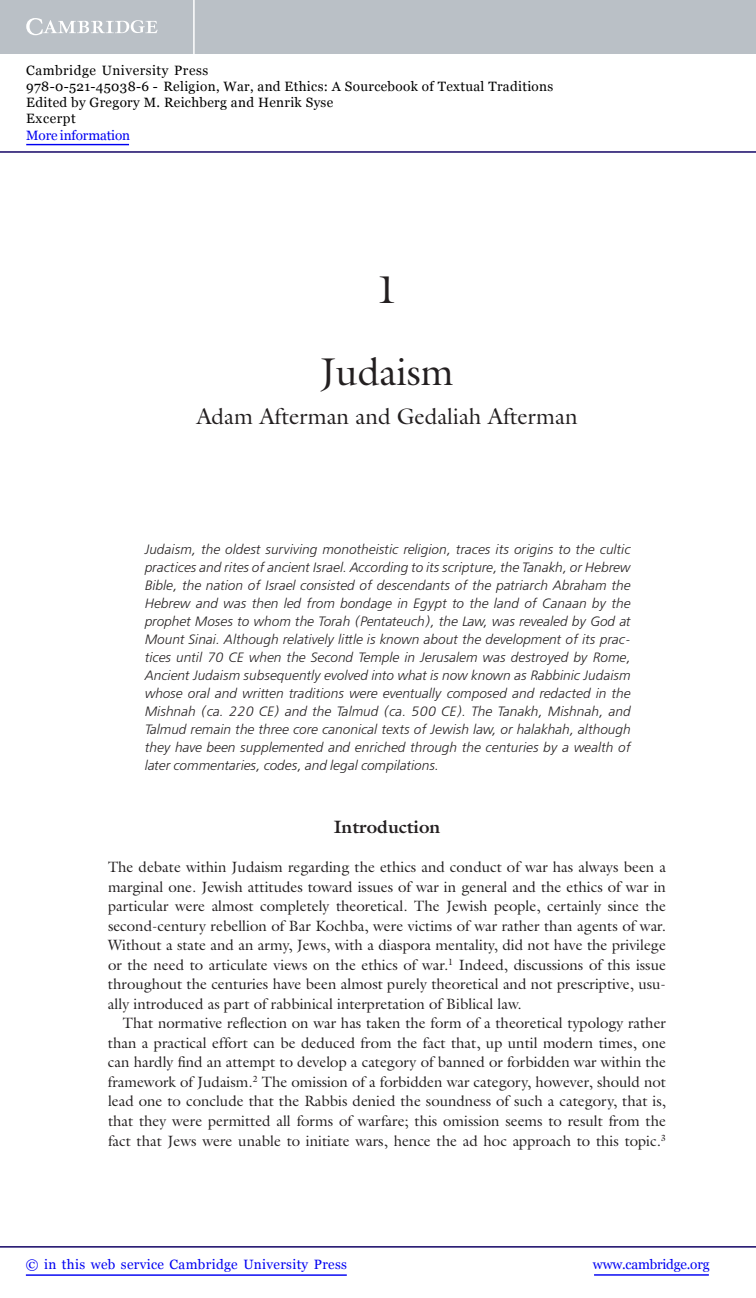
<style>
.page{position:relative;width:756px;height:1298px;background:#fff}
.page>*{position:absolute;margin:0;border:0;box-sizing:border-box;transform-origin:0 0}
.t1{font:39px/81.3px "Galliard Std";color:#231f20;text-align:center}
.t2{font:22.5px "Galliard Std";color:#231f20}
.t3{font:700 18px "Galliard Std";color:#231f20}
.t4{font:15px/19.5px "Galliard Std";color:#231f20;text-align:justify}
.t5{font:italic 13.5px/18px "Free Set C";color:#231f20;text-align:justify}
.t6{font:13.5px/16.2px "Georgia";letter-spacing:.025em;color:#000}
.t7{font:13.5px "Georgia";letter-spacing:.025em;color:#0000f1}
.t8{font:13.5px "Georgia";letter-spacing:-.015em;color:#0000f1}
.t9{font:13.5px "Georgia";letter-spacing:-.01em;color:#0000f1}
.s1{font-style:normal}
</style>
<div class="page">
<div style="left:0;top:0;width:756px;height:54px;background:#bac0c6"></div>
<svg style="left:26px;top:18px;width:132px;height:17px"></svg>
<hr style="left:193px;top:0;width:2px;height:54px;background:#fff">
<hr style="left:0;top:151px;width:756px;height:2px;background:#150666">
<hr style="left:594px;top:1274px;width:115px;height:1px;background:#0000f1">
<hr style="left:0;top:1246px;width:756px;height:1px;background:#150666">
<hr style="left:26px;top:1274px;width:321px;height:1px;background:#0000f1">
<hr style="left:26px;top:144px;width:103px;height:1px;background:#0000f1">
<p class="t6" style="left:26px;top:62px;width:529px">Cambridge University Press<br>978-0-521-45038-6 - Religion, War, and Ethics: A Sourcebook of Textual Traditions Edited by Gregory M. Reichberg and Henrik Syse<br>Excerpt</p>
<p class="t9" style="left:26px;top:127px;width:105px">More information</p>
<h1 class="t1" style="left:320px;top:253px;width:135px">1<br>Judaism</h1>
<h2 class="t2" style="left:196px;top:407px;width:383px">Adam Afterman and Gedaliah Afterman</h2>
<p class="t5" style="left:144px;top:541px;width:488px">Judaism, the oldest surviving monotheistic religion, traces its origins to the cultic practices and rites of ancient Israel. According to its scripture, the Tanakh, or Hebrew Bible, the nation of Israel consisted of descendants of the patriarch Abraham the Hebrew and was then led from bondage in Egypt to the land of Canaan by the prophet Moses to whom the Torah (Pentateuch), the Law, was revealed by God at Mount Sinai. Although relatively little is known about the development of its prac&shy;tices until 70 CE when the Second Temple in Jerusalem was destroyed by Rome, Ancient Judaism subsequently evolved into what is now known as Rabbinic Judaism whose oral and written traditions were eventually composed and redacted in the Mishnah (ca. 220 CE) and the Talmud (ca. 500 CE). The Tanakh, Mishnah, and Talmud remain the three core canonical texts of Jewish law, or halakhah, although they have been supplemented and enriched through the centuries by a wealth of later commentaries, codes, and legal compilations <span class="s1">.</span></p>
<p class="t3" style="left:334px;top:820px;width:108px">Introduction</p>
<p class="t4" style="left:108px;top:859px;width:560px">The debate within Judaism regarding the ethics and conduct of war has always been a marginal one. Jewish attitudes toward issues of war in general and the ethics of war in particular were almost completely theoretical. The Jewish people, certainly since the second-century rebellion of Bar Kochba, were victims of war rather than agents of war.<br>Without a state and an army, Jews, with a diaspora mentality, did not have the privilege or the need to articulate views on the ethics of war. <sup>1</sup> Indeed, discussions of this issue throughout the centuries have been almost purely theoretical and not prescriptive, usu&shy;ally introduced as part of rabbinical interpretation of Biblical law.</p>
<p class="t4" style="left:108px;top:1015px;width:560px;text-indent:15px">That normative reflection on war has taken the form of a theoretical typology rather than a practical effort can be deduced from the fact that, up until modern times, one can hardly find an attempt to develop a category of banned or forbidden war within the framework of Judaism. <sup>2</sup> The omission of a forbidden war category, however, should not lead one to conclude that the Rabbis denied the soundness of such a category, that is, that they were permitted all forms of warfare; this omission seems to result from the fact that Jews were unable to initiate wars, hence the ad hoc approach to this topic. <sup>3</sup></p>
<p class="t7" style="left:26px;top:1256px;width:323px">© in this web service Cambridge University Press</p>
<p class="t8" style="left:593px;top:1256px;width:118px">www.cambridge.org</p>
</div>
